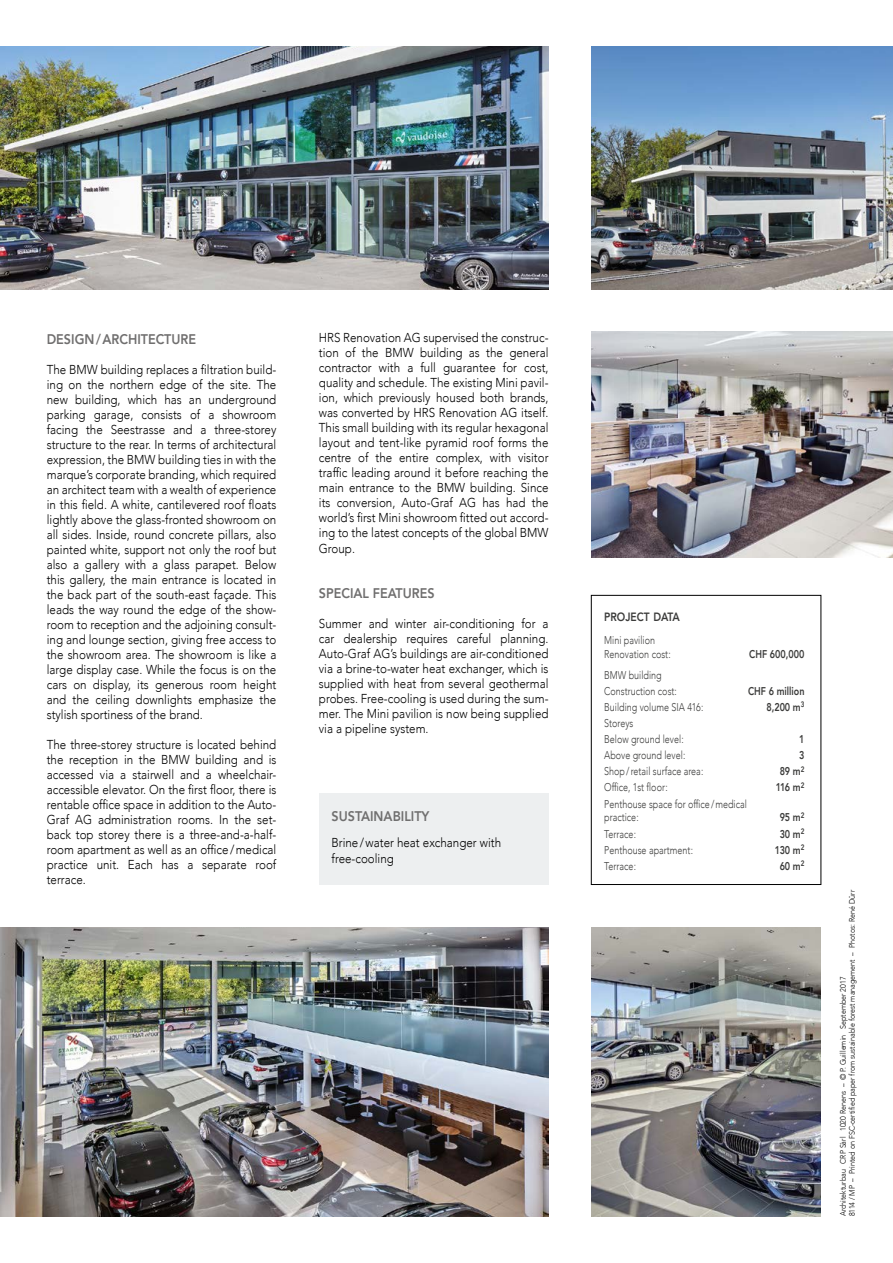
<style>
.page{position:relative;width:893px;height:1263px;background:#fff}
.page>*{position:absolute;margin:0;border:0;box-sizing:border-box;transform-origin:0 0}
.t1{font:800 13.95px "Avenir";color:#706f6f;scale:.9 1}
.t2{font:300 12.9px/15px "Avenir";color:#000;text-align:justify;scale:.9 1}
.t3{font:800 12px "Avenir";color:#3c3c3b;scale:.85 1}
.t4{font:300 11.25px/14px "Avenir";color:#3c3c3b;scale:.8 1}
.t5{font:800 11.25px "Avenir";color:#3c3c3b;scale:.8 1}
.t6{font:300 7.95px/9px "Avenir";color:#000;scale:.9 1}
</style>
<div class="page">
<img style="left:0;top:47px;width:549px;height:242px">
<img style="left:591px;top:47px;width:302px;height:242px">
<img style="left:591px;top:332px;width:302px;height:225px">
<img style="left:591px;top:927px;width:229px;height:289px">
<img style="left:0;top:927px;width:549px;height:289px">
<div style="left:591px;top:595px;width:230px;height:290px;border:1px solid #000"></div>
<div style="left:319px;top:793px;width:229px;height:91px;background:#edeff0"></div>
<p class="t1" style="left:47px;top:328px;width:167px">DESIGN/ARCHITECTURE</p>
<p class="t2" style="left:47px;top:362px;width:257px">The BMW building replaces a filtration build&shy;ing on the northern edge of the site. The new building, which has an underground parking garage, consists of a showroom facing the Seestrasse and a three-storey structure to the rear. In terms of architectural expression, the BMW building ties in with the marque’s corporate branding, which required an architect team with a wealth of experience in this field. A white, cantilevered roof floats lightly above the glass-fronted showroom on all sides. Inside, round concrete pillars, also painted white, support not only the roof but also a gallery with a glass parapet. Below this gallery, the main entrance is located in the back part of the south-east façade. This leads the way round the edge of the show&shy;room to reception and the adjoining consult&shy;ing and lounge section, giving free access to the showroom area. The showroom is like a large display case. While the focus is on the cars on display, its generous room height and the ceiling downlights emphasize the stylish sportiness of the brand.</p>
<p class="t2" style="left:47px;top:737px;width:257px">The three-storey structure is located behind the reception in the BMW building and is accessed via a stairwell and a wheelchair&shy;accessible elevator. On the first floor, there is rentable office space in addition to the Auto-Graf AG administration rooms. In the set&shy;back top storey there is a three-and-a-half&shy;room apartment as well as an office/medical practice unit. Each has a separate roof terrace.</p>
<p class="t2" style="left:319px;top:331px;width:257px">HRS Renovation AG supervised the construc&shy;tion of the BMW building as the general contractor with a full guarantee for cost, quality and schedule. The existing Mini pavil&shy;ion, which previously housed both brands, was converted by HRS Renovation AG itself.<br>This small building with its regular hexagonal layout and tent-like pyramid roof forms the centre of the entire complex, with visitor traffic leading around it before reaching the main entrance to the BMW building. Since its conversion, Auto-Graf AG has had the world’s first Mini showroom fitted out accord&shy;ing to the latest concepts of the global BMW Group.</p>
<p class="t1" style="left:319px;top:582px;width:130px">SPECIAL FEATURES</p>
<p class="t2" style="left:319px;top:616px;width:257px">Summer and winter air-conditioning for a car dealership requires careful planning.<br>Auto-Graf AG’s buildings are air-conditioned via a brine-to-water heat exchanger, which is supplied with heat from several geothermal probes. Free-cooling is used during the sum&shy;mer. The Mini pavilion is now being supplied via a pipeline system.</p>
<p class="t1" style="left:332px;top:805px;width:110px">SUSTAINABILITY</p>
<p class="t2" style="left:332px;top:835px;width:190px;line-height:15.8px">Brine/water heat exchanger with free-cooling</p>
<p class="t3" style="left:604px;top:608px;width:90px">PROJECT DATA</p>
<p class="t4" style="left:604px;top:633px;width:85px">Mini pavilion<br>Renovation cost:</p>
<p class="t4" style="left:604px;top:667px;width:92px;line-height:16px">BMW building<br>Construction cost:</p>
<p class="t5" style="left:749px;top:645px;width:71px">CHF 600,000</p>
<p class="t5" style="left:748px;top:682px;width:72px">CHF 6 million</p>
<p class="t4" style="left:604px;top:700px;width:126px">Building volume SIA 416:</p>
<p class="t5" style="left:766px;top:698px;width:49px">8,200 m<sup>3</sup></p>
<p class="t4" style="left:604px;top:715px;width:101px;line-height:16px">Storeys<br>Below ground level:</p>
<p class="t5" style="left:799px;top:730px;width:8px">1</p>
<p class="t4" style="left:604px;top:748px;width:103px">Above ground level:</p>
<p class="t5" style="left:799px;top:747px;width:8px">3</p>
<p class="t4" style="left:604px;top:764px;width:126px">Shop/retail surface area:</p>
<p class="t5" style="left:780px;top:763px;width:33px">89 m<sup>2</sup></p>
<p class="t4" style="left:604px;top:781px;width:81px">Office, 1st floor:</p>
<p class="t5" style="left:776px;top:779px;width:38px">116 m<sup>2</sup></p>
<p class="t4" style="left:604px;top:797px;width:180px">Penthouse space for office/medical practice:</p>
<p class="t5" style="left:780px;top:809px;width:33px">95 m<sup>2</sup></p>
<p class="t4" style="left:604px;top:827px;width:41px">Terrace:</p>
<p class="t5" style="left:780px;top:825px;width:33px">30 m<sup>2</sup></p>
<p class="t4" style="left:604px;top:843px;width:113px">Penthouse apartment:</p>
<p class="t5" style="left:775px;top:841px;width:39px">130 m<sup>2</sup></p>
<p class="t4" style="left:604px;top:859px;width:41px">Terrace:</p>
<p class="t5" style="left:780px;top:857px;width:33px">60 m<sup>2</sup></p>
<p class="t6" style="left:838px;top:1216px;width:364px;rotate:-90deg">Architekturbau CRP Sàrl 1020 Renens – © P. Guillemin September 2017<br>8114 / MP – Printed on FSC-certified paper from sustainable forest management – Photos: René Dürr</p>
</div>
